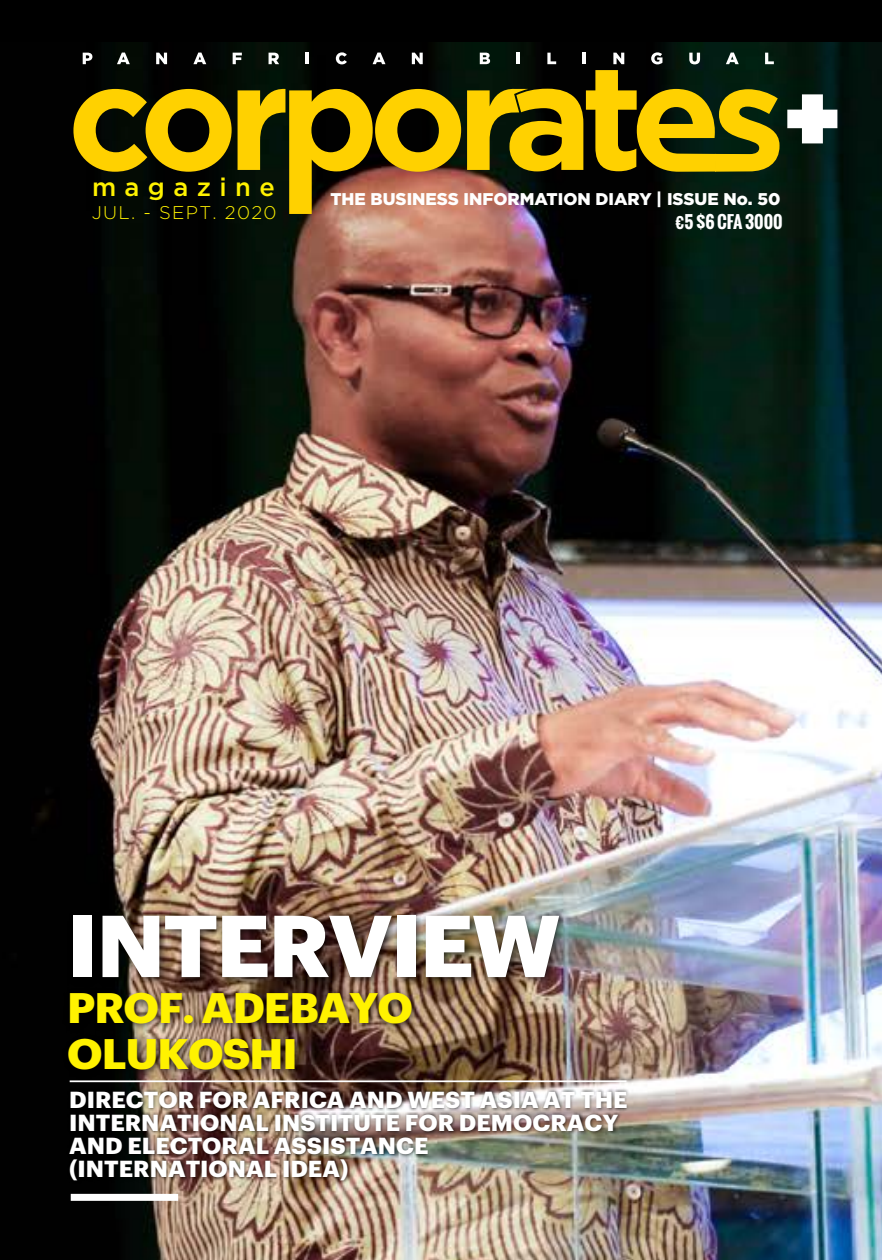
<style>
.page{position:relative;width:882px;height:1260px;background:#000}
.page>*{position:absolute;margin:0;border:0;box-sizing:border-box;transform-origin:0 0}
.t1{font:700 85.75px "Graphik";letter-spacing:-.025em;color:#fff;scale:1.04 1}
.t2{font:700 41.82px/45.9px "Graphik";letter-spacing:-.025em;color:#fff200;scale:1.04 1}
.t3{font:500 25.55px "Gotham";letter-spacing:.33em;color:#fff200}
.t4{font:700 22.75px/23.1px "Graphik";color:#fff;scale:1.04 1}
.t5{font:300 18.38px "Gotham";letter-spacing:.07em;color:#fff200}
.t6{font:900 16.97px "Gotham";color:#fff}
.t7{font:700 16.97px "Oswald";color:#fff}
</style>
<div class="page">
<img style="left:37px;top:42px;width:845px;height:1218px">
<hr style="left:70px;top:1080px;width:557px;height:2px;background:#fff">
<svg style="left:73px;top:89px;width:159px;height:83px"></svg>
<svg style="left:238px;top:88px;width:223px;height:126px"></svg>
<svg style="left:467px;top:70px;width:313px;height:102px"></svg>
<svg style="left:83px;top:53px;width:9px;height:11px"></svg>
<svg style="left:117px;top:53px;width:13px;height:11px"></svg>
<svg style="left:156px;top:53px;width:11px;height:11px"></svg>
<svg style="left:193px;top:53px;width:13px;height:11px"></svg>
<svg style="left:233px;top:53px;width:9px;height:11px"></svg>
<svg style="left:269px;top:53px;width:10px;height:11px"></svg>
<svg style="left:306px;top:53px;width:3px;height:11px"></svg>
<svg style="left:336px;top:52px;width:11px;height:12px"></svg>
<svg style="left:373px;top:53px;width:12px;height:11px"></svg>
<svg style="left:412px;top:53px;width:11px;height:11px"></svg>
<svg style="left:480px;top:53px;width:10px;height:11px"></svg>
<svg style="left:517px;top:53px;width:3px;height:11px"></svg>
<svg style="left:547px;top:53px;width:9px;height:11px"></svg>
<svg style="left:583px;top:53px;width:3px;height:11px"></svg>
<svg style="left:613px;top:53px;width:11px;height:11px"></svg>
<svg style="left:651px;top:52px;width:11px;height:12px"></svg>
<svg style="left:689px;top:53px;width:11px;height:11px"></svg>
<svg style="left:726px;top:53px;width:13px;height:11px"></svg>
<svg style="left:765px;top:53px;width:9px;height:11px"></svg>
<svg style="left:787px;top:94px;width:50px;height:49px;background:#a1aba8"></svg>
<img style="left:57px;top:894px;width:532px;height:199px">
<img style="left:66px;top:1085px;width:597px;height:117px">
<div style="left:71px;top:1194px;width:107px;height:7px;background:#fff"></div>
<p class="t3" style="left:92px;top:170px;width:184px">magazine</p>
<p class="t5" style="left:92px;top:201px;width:186px">JUL. - SEPT. 2020</p>
<p class="t6" style="left:330px;top:187px;width:451px">THE BUSINESS INFORMATION DIARY | ISSUE No. 50</p>
<p class="t7" style="left:676px;top:209px;width:109px">€5 $6 CFA 3000</p>
<h1 class="t1" style="left:67px;top:880px;width:476px">INTERVIEW</h1>
<h2 class="t2" style="left:67px;top:981px;width:334px">PROF. ADEBAYO<br>OLUKOSHI</h2>
<p class="t4" style="left:69px;top:1086px;width:539px">DIRECTOR FOR AFRICA AND WEST ASIA AT THE<br>INTERNATIONAL INSTITUTE FOR DEMOCRACY<br>AND ELECTORAL ASSISTANCE (INTERNATIONAL IDEA)</p>
</div>
